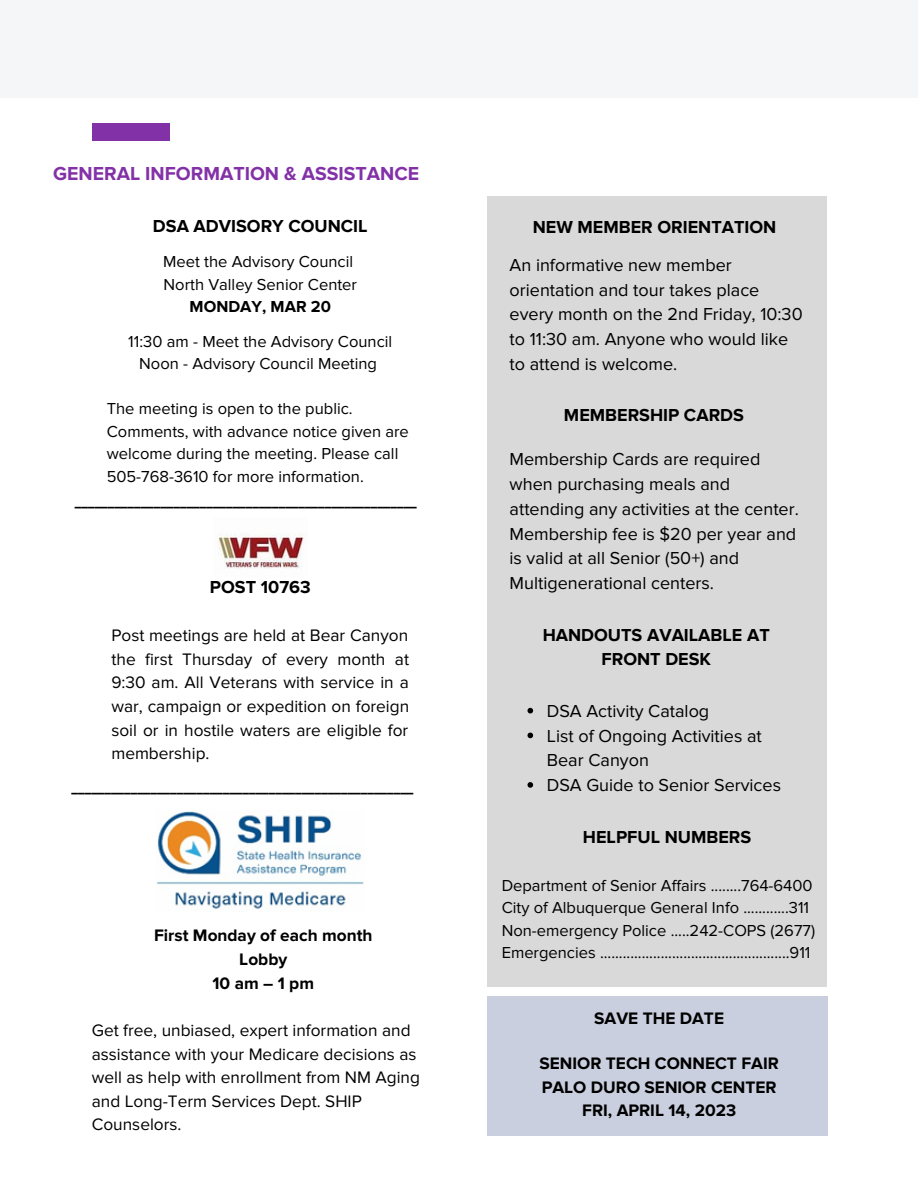
<style>
.page{position:relative;width:918px;height:1188px;background:#fff}
.page>*{position:absolute;margin:0;border:0;box-sizing:border-box;transform-origin:0 0}
.t1{font:700 19.5px "Proxima Nova";color:#8331a7}
.t2{font:18px/24.8px "Proxima Nova";color:#000}
.t3{font:700 18px/24.8px "Proxima Nova";color:#000;text-align:center}
.t4{font:17.25px/23.7px "Proxima Nova";color:#000;text-align:justify}
.t5{font:700 17.25px/23.7px "Proxima Nova";color:#000;text-align:center}
.t6{font:16.5px/22.5px "Proxima Nova";color:#000}
.t7{font:700 16.5px "Proxima Nova";color:#000}
.t8{font:800 13.2px "Open Sans";color:#000}
</style>
<div class="page">
<div style="left:92px;top:124px;width:77px;height:17px;background:#8331a7"></div>
<div style="left:0;top:0;width:918px;height:97px;background:#f5f6f7"></div>
<img style="left:218px;top:533px;width:87px;height:36px">
<img style="left:157px;top:811px;width:207px;height:98px">
<svg style="left:528px;top:708px;width:5px;height:5px"></svg>
<svg style="left:528px;top:733px;width:5px;height:5px"></svg>
<svg style="left:528px;top:782px;width:5px;height:6px"></svg>
<p class="t1" style="left:53px;top:162px;width:367px">GENERAL INFORMATION &amp; ASSISTANCE</p>
<p class="t3" style="left:153px;top:214px;width:216px">DSA ADVISORY COUNCIL</p>
<p class="t6" style="left:163px;top:251px;width:195px">Meet the Advisory Council<br>North Valley Senior Center</p>
<p class="t7" style="left:190px;top:297px;width:143px">MONDAY, MAR 20</p>
<p class="t6" style="left:128px;top:331px;width:265px;text-align:center">11:30 am - Meet the Advisory Council<br>Noon - Advisory Council Meeting</p>
<p class="t6" style="left:107px;top:398px;width:304px">The meeting is open to the public.<br>Comments, with advance notice given are welcome during the meeting. Please call 505-768-3610 for more information.</p>
<p class="t8" style="left:75px;top:492px;width:343px">____________________________________________________</p>
<p class="t3" style="left:210px;top:575px;width:102px">POST 10763</p>
<p class="t4" style="left:111px;top:624px;width:299px">Post meetings are held at Bear Canyon the first Thursday of every month at 9:30 am. All Veterans with service in a war, campaign or expedition on foreign soil or in hostile waters are eligible for membership.</p>
<p class="t8" style="left:72px;top:778px;width:343px">____________________________________________________</p>
<p class="t5" style="left:154px;top:924px;width:220px">First Monday of each month<br>Lobby<br>10am–1pm</p>
<p class="t4" style="left:92px;top:1019px;width:330px;text-align:left">Get free, unbiased, expert information and assistance with your Medicare decisions as well as help with enrollment from NM Aging and Long-Term Services Dept. SHIP Counselors.</p>
<p class="t3" style="left:533px;top:215px;width:245px">NEW MEMBER ORIENTATION</p>
<p class="t2" style="left:510px;top:253px;width:295px">An informative new member orientation and tour takes place every month on the 2nd Friday, 10:30 to 11:30 am. Anyone who would like to attend is welcome.</p>
<p class="t3" style="left:564px;top:403px;width:181px">MEMBERSHIP CARDS</p>
<p class="t2" style="left:510px;top:447px;width:291px">Membership Cards are required when purchasing meals and attending any activities at the center.<br>Membership fee is $20 per year and is valid at all Senior (50+) and<br>Multigenerational centers.</p>
<p class="t3" style="left:543px;top:623px;width:229px">HANDOUTS AVAILABLE AT<br>FRONT DESK</p>
<p class="t2" style="left:547px;top:699px;width:236px">DSA Activity Catalog<br>List of Ongoing Activities at<br>Bear Canyon<br>DSA Guide to Senior Services</p>
<p class="t3" style="left:583px;top:825px;width:170px">HELPFUL NUMBERS</p>
<p class="t6" style="left:502px;top:875px;width:315px">Department of Senior Affairs ........764-6400<br>City of Albuquerque General Info ............311<br>Non-emergency Police .....242-COPS (2677)<br>Emergencies ..................................................911</p>
<p class="t5" style="left:594px;top:1007px;width:131px">SAVE THE DATE</p>
<p class="t5" style="left:540px;top:1052px;width:241px">SENIOR TECH CONNECT FAIR<br>PALO DURO SENIOR CENTER<br>FRI, APRIL 14, 2023</p>
</div>
